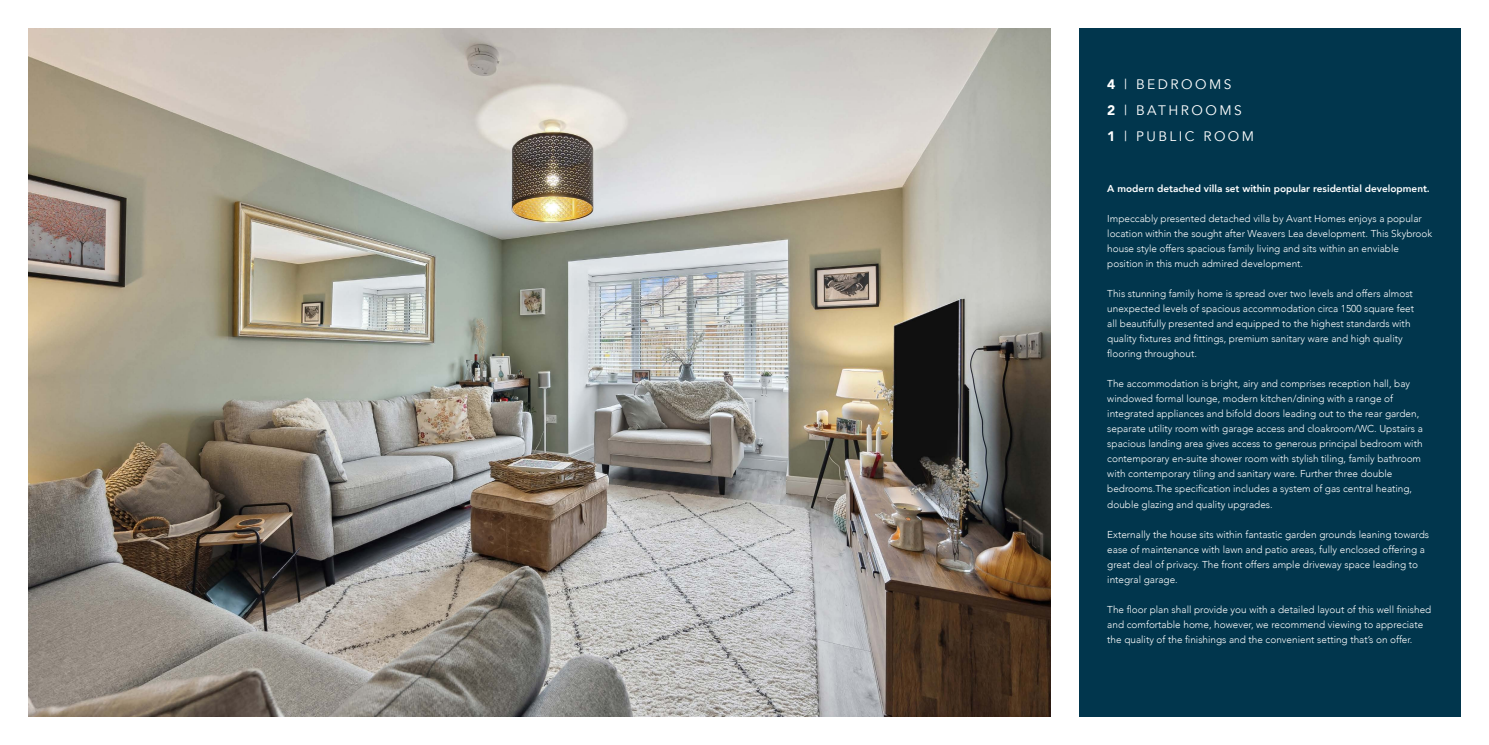
<style>
.page{position:relative;width:1489px;height:745px;background:#fff}
.page>*{position:absolute;margin:0;border:0;box-sizing:border-box;transform-origin:0 0}
.t1{font:13.75px/26.2px "Avenir";letter-spacing:.18em;color:#fff}
.t2{font:300 10px/15px "Avenir";color:#fff}
.t3{font:800 10px "Avenir";color:#fff}
.s1{font-weight:900}
</style>
<div class="page">
<div style="left:28px;top:28px;width:1432px;height:688px;background:#01364d"></div>
<div style="left:1050px;top:0;width:28px;height:744px;background:#fff"></div>
<img style="left:28px;top:28px;width:1022px;height:688px">
<h1 class="t1" style="left:1107px;top:71px;width:148px"><span class="s1">4</span> | BEDROOMS<br><span class="s1">2</span> | BATHROOMS<br><span class="s1">1</span> | PUBLIC ROOM</h1>
<p class="t3" style="left:1107px;top:181px;width:324px">A modern detached villa set within popular residential development.</p>
<p class="t2" style="left:1107px;top:211px;width:326px">Impeccably presented detached villa by Avant Homes enjoys a popular location within the sought after Weavers Lea development. This Skybrook house style offers spacious family living and sits within an enviable position in this much admired development.</p>
<p class="t2" style="left:1107px;top:286px;width:308px">This stunning family home is spread over two levels and offers almost unexpected levels of spacious accommodation circa 1500 square feet all beautifully presented and equipped to the highest standards with quality fixtures and fittings, premium sanitary ware and high quality flooring throughout.</p>
<p class="t2" style="left:1107px;top:376px;width:317px">The accommodation is bright, airy and comprises reception hall, bay windowed formal lounge, modern kitchen/dining with a range of integrated appliances and bifold doors leading out to the rear garden, separate utility room with garage access and cloakroom/WC. Upstairs a spacious landing area gives access to generous principal bedroom with contemporary en-suite shower room with stylish tiling, family bathroom with contemporary tiling and sanitary ware. Further three double bedrooms.The specification includes a system of gas central heating, double glazing and quality upgrades.</p>
<p class="t2" style="left:1107px;top:526px;width:323px">Externally the house sits within fantastic garden grounds leaning towards ease of maintenance with lawn and patio areas, fully enclosed offering a great deal of privacy. The front offers ample driveway space leading to integral garage.</p>
<p class="t2" style="left:1107px;top:601px;width:325px">The floor plan shall provide you with a detailed layout of this well finished and comfortable home, however, we recommend viewing to appreciate the quality of the finishings and the convenient setting that’s on offer.</p>
</div>
